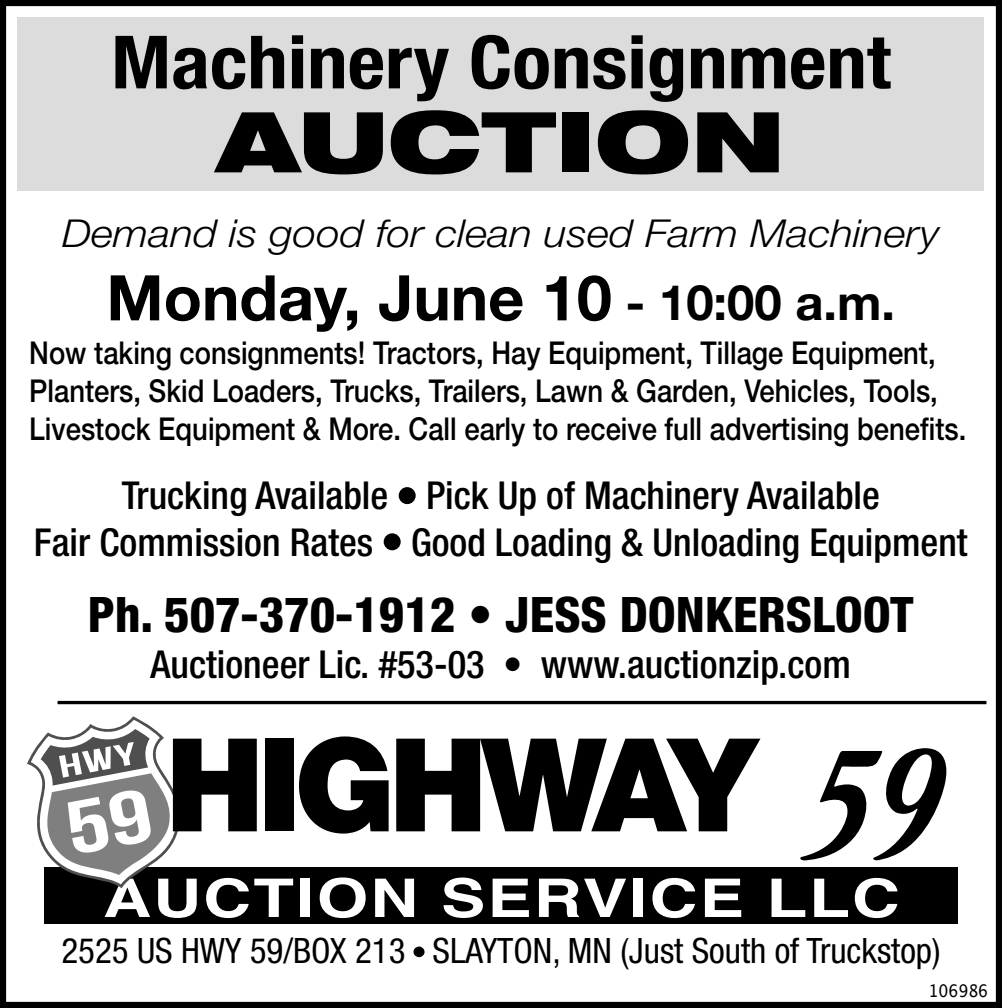
<style>
.page{position:relative;width:1002px;height:1008px;background:#fff}
.page>*{position:absolute;margin:0;border:0;box-sizing:border-box;transform-origin:0 0}
.t1{font:900 129.85px "Helvetica Neue LT Std";letter-spacing:-.05em;color:#000}
.t2{font:900 expanded 84px "Helvetica Neue LT Std";color:#000;scale:1.1 1}
.t3{font:700 condensed 73.5px "Helvetica Neue LT Std";color:#000;scale:1.1 1}
.t4{font:700 63px "Helvetica Neue LT Std";color:#000}
.t5{font:700 53.2px "Helvetica";letter-spacing:.03em;color:#fff;scale:1.25 1}
.t6{font:800 condensed 49px "Helvetica Neue LT Std";color:#000}
.t7{font:500 condensed 38.5px/46.2px "Helvetica Neue LT Std";color:#000;text-align:center}
.t8{font:italic 300 38.5px "Helvetica Neue LT Std";color:#000;scale:1.1 1}
.t9{font:condensed 35px "Helvetica Neue LT Std";color:#000}
.t10{font:500 31.5px/37.8px "Helvetica Neue LT Std";color:#000;scale:.87 1}
.t11{font:17.5px "Lucida Grande";color:#000;scale:.9 1}
.s1{font-size:49px}
.s2{font-family:"Stanberry";font-stretch:normal}
</style>
<div class="page">
<div style="left:0;top:0;width:1002px;height:1008px;border:6px solid #000"></div>
<hr style="left:58px;top:701px;width:928px;height:3px;background:#000">
<svg style="left:800px;top:748px;width:147px;height:113px"></svg>
<div style="left:44px;top:867px;width:914px;height:57px;background:#000"></div>
<svg style="left:27px;top:716px;width:154px;height:172px"></svg>
<div style="left:18px;top:18px;width:966px;height:173px;background:#dcdcdc"></div>
<p class="t3" style="left:111px;top:18px;width:710px">Machinery Consignment</p>
<p class="t2" style="left:217px;top:87px;width:518px">AUCTION</p>
<p class="t8" style="left:62px;top:210px;width:799px">Demand is good for clean used Farm Machinery</p>
<p class="t4" style="left:106px;top:259px;width:790px">Monday, June 10 <span class="s1">- 10:00 a.m.</span></p>
<p class="t10" style="left:29px;top:334px;width:1078px">Now taking consignments! Tractors, Hay Equipment, Tillage Equipment,<br>Planters, Skid Loaders, Trucks, Trailers, Lawn &amp; Garden, Vehicles, Tools,<br>Livestock Equipment &amp; More. Call early to receive full advertising benefits.</p>
<p class="t7" style="left:34px;top:472px;width:935px">Trucking Available • Pick Up of Machinery Available<br>Fair Commission Rates • Good Loading &amp; Unloading Equipment</p>
<p class="t6" style="left:88px;top:584px;width:827px">Ph. 507-370-1912 • JESS DONKERSLOOT</p>
<p class="t7" style="left:151px;top:641px;width:702px">Auctioneer Lic. #53-03 • www.auctionzip.com</p>
<p class="t1" style="left:165px;top:708px;width:592px">HIGHWAY</p>
<p class="t5" style="left:103px;top:866px;width:639px">AUCTION SERVICE LLC</p>
<p class="t9" style="left:61px;top:931px;width:880px">2525 US HWY 59/BOX 213 <span class="s2">•</span> SLAYTON, MN (Just South of Truckstop)</p>
<p class="t11" style="left:928px;top:981px;width:68px">106986</p>
</div>
